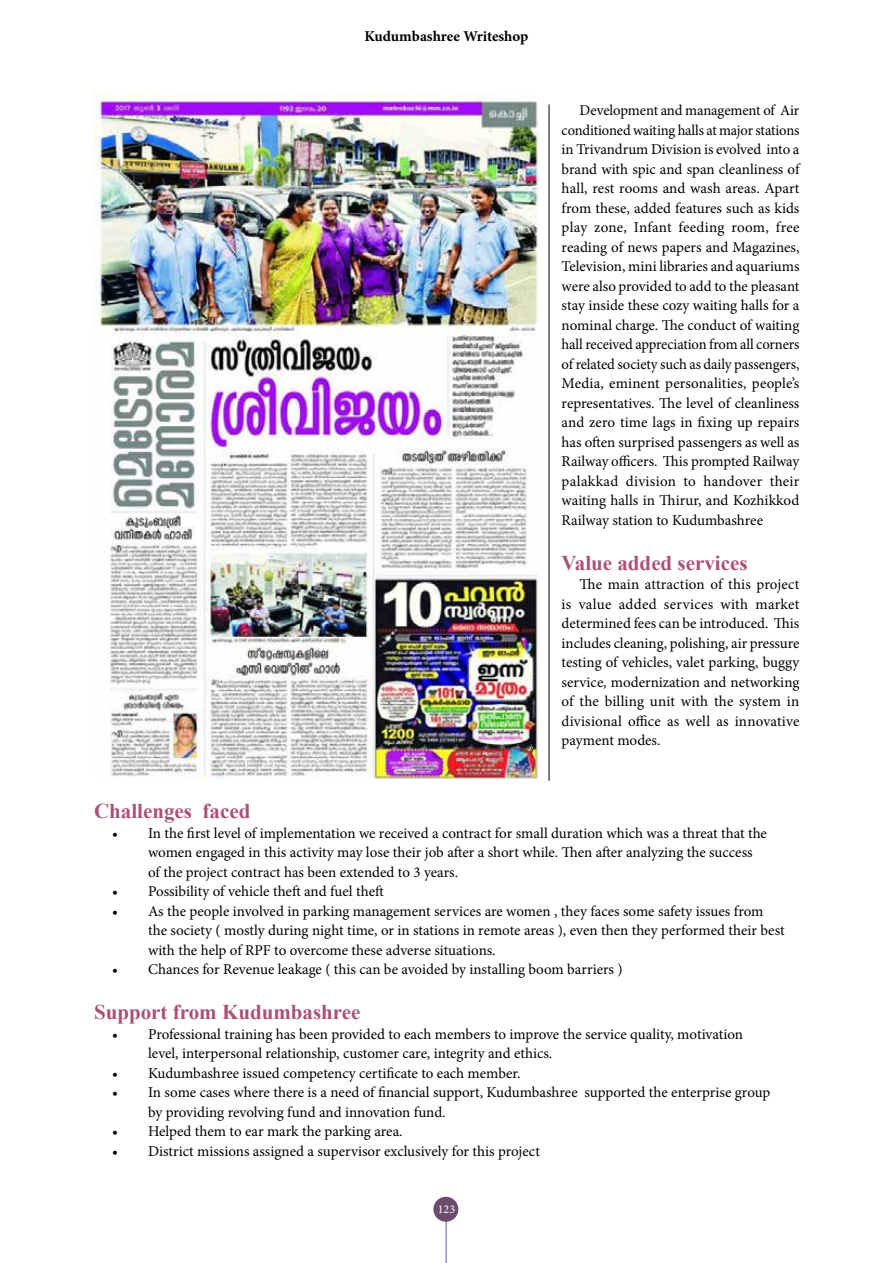
<style>
.page{position:relative;width:893px;height:1263px;background:#fff}
.page>*{position:absolute;margin:0;border:0;box-sizing:border-box;transform-origin:0 0}
.t1{font:700 21px "Times New Roman";color:#aa5076}
.t2{font:15px/19.5px "Minion Pro";color:#000}
.t3{font:700 15px "Minion Pro";letter-spacing:-.005em;color:#000}
.t4{font:12px "Minion Pro";color:#fff}
</style>
<div class="page">
<hr style="left:446px;top:1208px;width:1px;height:55px;background:#6b55a4">
<div style="left:433px;top:1197px;width:25px;height:25px;background:#6a4c6d;border-radius:50%"></div>
<img style="left:94px;top:94px;width:444px;height:685px">
<hr style="left:549px;top:104px;width:1px;height:677px;background:#000">
<p class="t3" style="left:364px;top:25px;width:165px">Kudumbashree Writeshop</p>
<p class="t2" style="left:562px;top:101px;width:239px;text-align:justify;text-indent:18px">Development and management of Air conditioned waiting halls at major stations in Trivandrum Division is evolved into a brand with spic and span cleanliness of hall, rest rooms and wash areas. Apart from these, added features such as kids play zone, Infant feeding room, free reading of news papers and Magazines, Television, mini libraries and aquariums were also provided to add to the pleasant stay inside these cozy waiting halls for a nominal charge. The conduct of waiting hall received appreciation from all corners of related society such as daily passengers, Media, eminent personalities, people’s representatives. The level of cleanliness and zero time lags in fixing up repairs has often surprised passengers as well as Railway officers. This prompted Railway palakkad division to handover their waiting halls in Thirur, and Kozhikkod Railway station to Kudumbashree</p>
<h1 class="t1" style="left:562px;top:548px;width:187px">Value added services</h1>
<p class="t2" style="left:562px;top:575px;width:239px;text-align:justify;text-indent:18px">The main attraction of this project is value added services with market determined fees can be introduced. This includes cleaning, polishing, air pressure testing of vehicles, valet parking, buggy service, modernization and networking of the billing unit with the system in divisional office as well as innovative payment modes.</p>
<h1 class="t1" style="left:94px;top:796px;width:158px">Challenges faced</h1>
<p class="t2" style="left:148px;top:823px;width:620px;text-indent:-36px">• In the first level of implementation we received a contract for small duration which was a threat that the women engaged in this activity may lose their job after a short while. Then after analyzing the success of the project contract has been extended to 3 years.</p>
<p class="t2" style="left:112px;top:882px;width:273px">• Possibility of vehicle theft and fuel theft</p>
<p class="t2" style="left:148px;top:901px;width:638px;text-indent:-36px">• As the people involved in parking management services are women , they faces some safety issues from the society ( mostly during night time, or in stations in remote areas ), even then they performed their best with the help of RPF to overcome these adverse situations.</p>
<p class="t2" style="left:112px;top:960px;width:512px">• Chances for Revenue leakage ( this can be avoided by installing boom barriers )</p>
<h1 class="t1" style="left:94px;top:997px;width:268px">Support from Kudumbashree</h1>
<p class="t2" style="left:148px;top:1024px;width:597px;text-indent:-36px">• Professional training has been provided to each members to improve the service quality, motivation level, interpersonal relationship, customer care, integrity and ethics.</p>
<p class="t2" style="left:112px;top:1063px;width:410px">• Kudumbashree issued competency certificate to each member.</p>
<p class="t2" style="left:148px;top:1083px;width:624px;text-indent:-36px">• In some cases where there is a need of financial support, Kudumbashree supported the enterprise group by providing revolving fund and innovation fund.</p>
<p class="t2" style="left:112px;top:1122px;width:292px">• Helped them to ear mark the parking area.</p>
<p class="t2" style="left:112px;top:1141px;width:429px">• District missions assigned a supervisor exclusively for this project</p>
<p class="t4" style="left:438px;top:1200px;width:19px">123</p>
</div>
